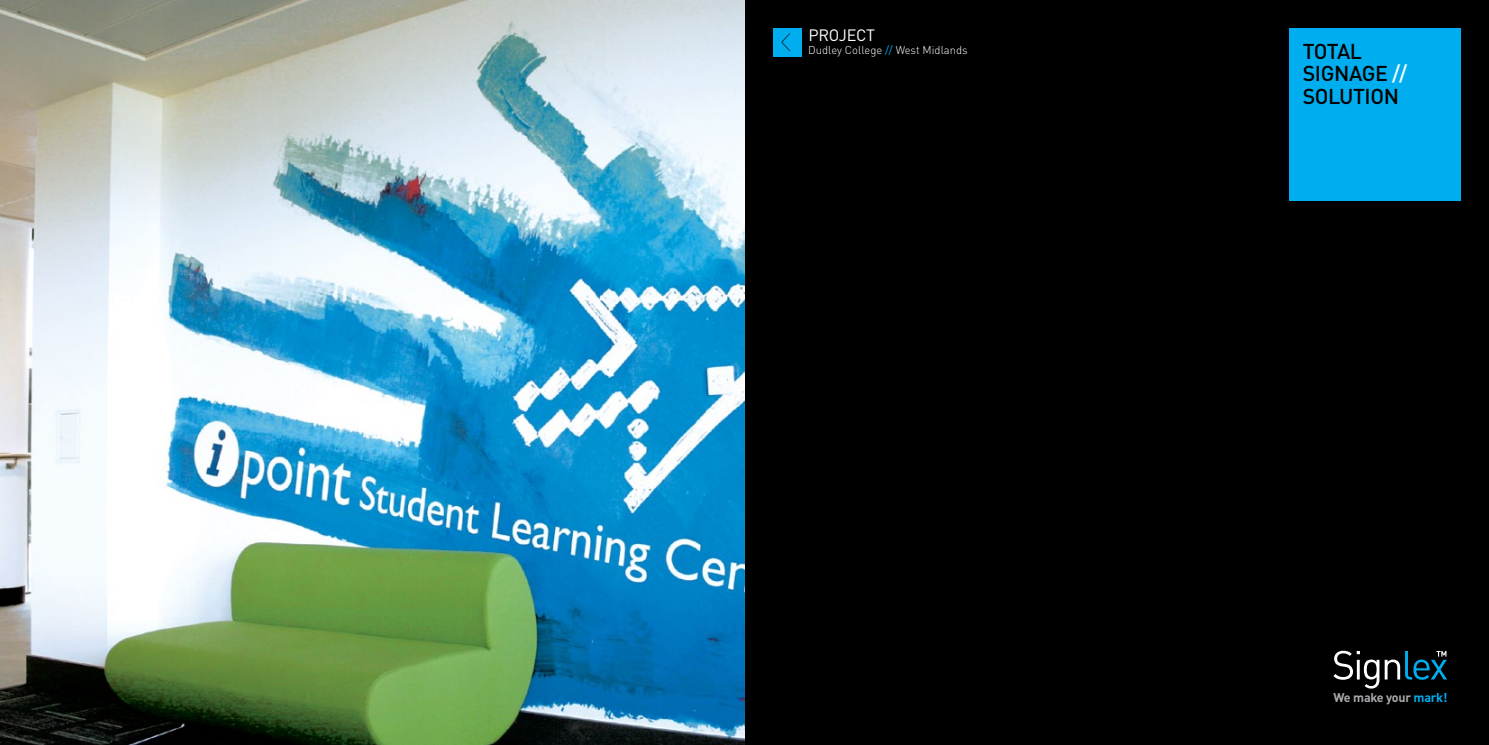
<style>
.page{position:relative;width:1489px;height:745px;background:#fff}
.page>*{position:absolute;margin:0;border:0;box-sizing:border-box;transform-origin:0 0}
.t1{font:100 32.5px "Interstate";color:#000}
.t2{font:500 21.25px/22.5px "DINOT";letter-spacing:-.02em;color:#000}
.t3{font:16.25px "DINOT";letter-spacing:-.015em;color:#fff}
.t4{font:700 12.62px "DINOT";letter-spacing:-.02em;color:#a7a9ac}
.t5{font:300 11.25px "DINOT";color:#fff}
.s1{font-weight:400;color:#00aeef}
.s2{color:#fff}
.s3{color:#00aeef}
</style>
<div class="page">
<div style="left:744px;top:0;width:744px;height:744px;background:#000"></div>
<div style="left:1288px;top:28px;width:172px;height:172px;background:#00aeef"></div>
<img style="left:0;top:0;width:744px;height:744px">
<div style="left:772px;top:28px;width:29px;height:29px;background:#00aeef"></div>
<svg style="left:1333px;top:650px;width:113px;height:38px"></svg>
<h1 class="t1" style="left:792px;top:60px;width:14px;rotate:-180deg">&gt;</h1>
<h3 class="t3" style="left:808px;top:25px;width:68px">PROJECT</h3>
<p class="t5" style="left:808px;top:43px;width:161px">Dudley College <span class="s1">//</span> West Midlands</p>
<h2 class="t2" style="left:1302px;top:39px;width:106px">TOTAL<br>SIGNAGE <span class="s2">//<br></span>SOLUTION</h2>
<p class="t4" style="left:1333px;top:689px;width:115px">We make your <span class="s3">mark!</span></p>
</div>
